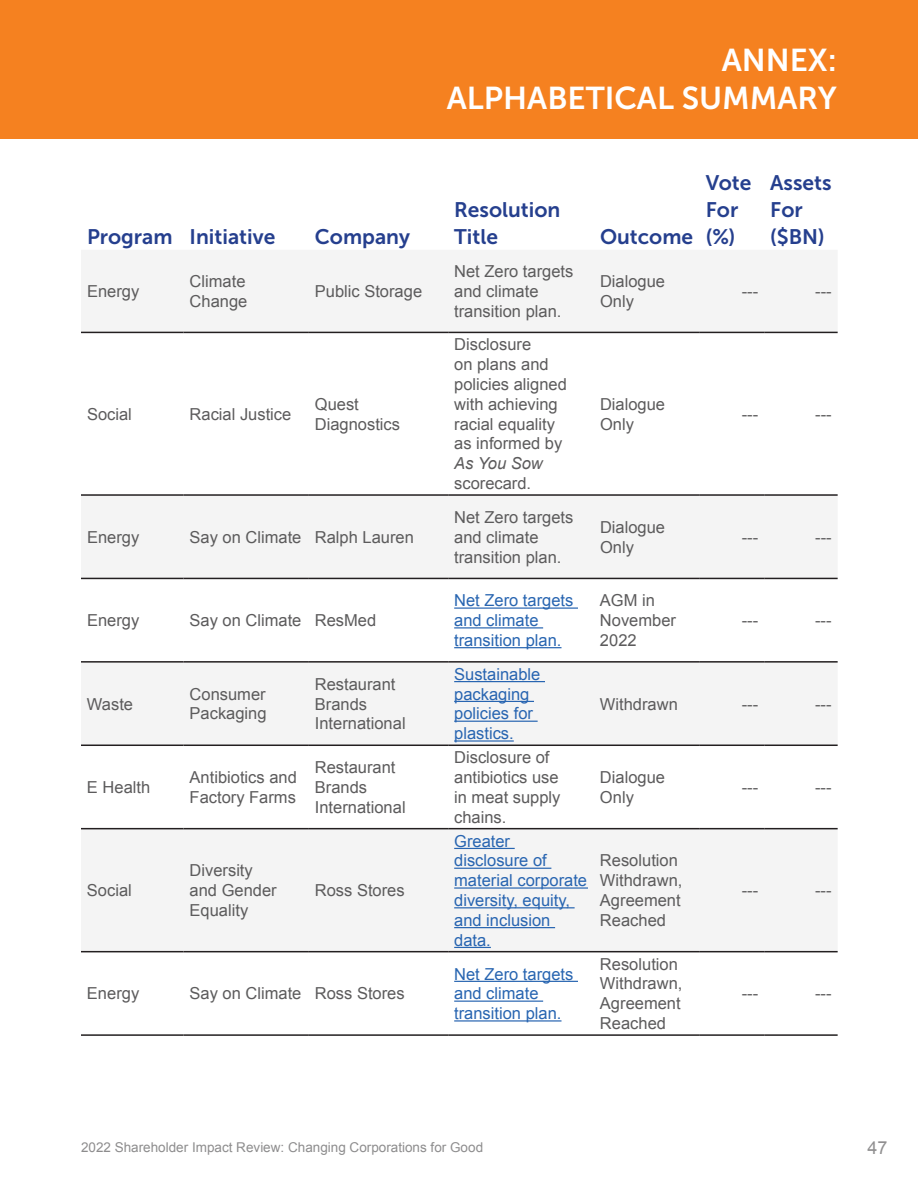
<style>
.page{position:relative;width:918px;height:1188px;background:#fff}
.page>*{position:absolute;margin:0;border:0;box-sizing:border-box;transform-origin:0 0}
.t1{font:31.5px/37.8px "Museo Sans 700";color:#fff;text-align:right}
.t2{font:21px/27px "Museo Sans 700";color:#253f8e}
.t3{font:18px "Arial";color:#5c5b5c}
.t4{font:16.5px/19.8px "Arial";color:#5c5b5c}
.t5{font:16.5px/19.8px "Arial";color:#2865b1}
.t6{font:italic 16.5px "Arial";color:#5c5b5c}
.t7{font:13.5px "Arial";color:#5c5b5c}
</style>
<div class="page">
<div style="left:0;top:0;width:918px;height:139px;background:#f58120"></div>
<svg style="left:81px;top:250px;width:757px;height:701px;fill:#f4f4f4"></svg>
<hr style="left:81px;top:332px;width:103px;height:1px;background:#231f20">
<hr style="left:184px;top:332px;width:125px;height:1px;background:#231f20">
<hr style="left:309px;top:332px;width:139px;height:1px;background:#231f20">
<hr style="left:448px;top:332px;width:146px;height:1px;background:#231f20">
<hr style="left:594px;top:332px;width:106px;height:1px;background:#231f20">
<hr style="left:700px;top:332px;width:64px;height:1px;background:#231f20">
<hr style="left:764px;top:332px;width:74px;height:1px;background:#231f20">
<hr style="left:81px;top:494px;width:103px;height:2px;background:#231f20">
<hr style="left:184px;top:494px;width:125px;height:2px;background:#231f20">
<hr style="left:309px;top:494px;width:139px;height:2px;background:#231f20">
<hr style="left:448px;top:494px;width:146px;height:2px;background:#231f20">
<hr style="left:594px;top:494px;width:106px;height:2px;background:#231f20">
<hr style="left:700px;top:494px;width:64px;height:2px;background:#231f20">
<hr style="left:764px;top:494px;width:74px;height:2px;background:#231f20">
<hr style="left:81px;top:578px;width:103px;height:1px;background:#231f20">
<hr style="left:184px;top:578px;width:125px;height:1px;background:#231f20">
<hr style="left:309px;top:578px;width:139px;height:1px;background:#231f20">
<hr style="left:448px;top:578px;width:146px;height:1px;background:#231f20">
<hr style="left:594px;top:578px;width:106px;height:1px;background:#231f20">
<hr style="left:700px;top:578px;width:64px;height:1px;background:#231f20">
<hr style="left:764px;top:578px;width:74px;height:1px;background:#231f20">
<hr style="left:81px;top:661px;width:103px;height:2px;background:#231f20">
<hr style="left:184px;top:661px;width:125px;height:2px;background:#231f20">
<hr style="left:309px;top:661px;width:139px;height:2px;background:#231f20">
<hr style="left:448px;top:661px;width:146px;height:2px;background:#231f20">
<hr style="left:594px;top:661px;width:106px;height:2px;background:#231f20">
<hr style="left:700px;top:661px;width:64px;height:2px;background:#231f20">
<hr style="left:764px;top:661px;width:74px;height:2px;background:#231f20">
<hr style="left:81px;top:745px;width:103px;height:1px;background:#231f20">
<hr style="left:184px;top:745px;width:125px;height:1px;background:#231f20">
<hr style="left:309px;top:745px;width:139px;height:1px;background:#231f20">
<hr style="left:448px;top:745px;width:146px;height:1px;background:#231f20">
<hr style="left:594px;top:745px;width:106px;height:1px;background:#231f20">
<hr style="left:700px;top:745px;width:64px;height:1px;background:#231f20">
<hr style="left:764px;top:745px;width:74px;height:1px;background:#231f20">
<hr style="left:81px;top:828px;width:103px;height:1px;background:#231f20">
<hr style="left:184px;top:828px;width:125px;height:1px;background:#231f20">
<hr style="left:309px;top:828px;width:139px;height:1px;background:#231f20">
<hr style="left:448px;top:828px;width:146px;height:1px;background:#231f20">
<hr style="left:594px;top:828px;width:106px;height:1px;background:#231f20">
<hr style="left:700px;top:828px;width:64px;height:1px;background:#231f20">
<hr style="left:764px;top:828px;width:74px;height:1px;background:#231f20">
<hr style="left:81px;top:951px;width:103px;height:1px;background:#231f20">
<hr style="left:184px;top:951px;width:125px;height:1px;background:#231f20">
<hr style="left:309px;top:951px;width:139px;height:1px;background:#231f20">
<hr style="left:448px;top:951px;width:146px;height:1px;background:#231f20">
<hr style="left:594px;top:951px;width:106px;height:1px;background:#231f20">
<hr style="left:700px;top:951px;width:64px;height:1px;background:#231f20">
<hr style="left:764px;top:951px;width:74px;height:1px;background:#231f20">
<hr style="left:81px;top:1034px;width:103px;height:2px;background:#231f20">
<hr style="left:184px;top:1034px;width:125px;height:2px;background:#231f20">
<hr style="left:309px;top:1034px;width:139px;height:2px;background:#231f20">
<hr style="left:448px;top:1034px;width:146px;height:2px;background:#231f20">
<hr style="left:594px;top:1034px;width:106px;height:2px;background:#231f20">
<hr style="left:700px;top:1034px;width:64px;height:2px;background:#231f20">
<hr style="left:764px;top:1034px;width:74px;height:2px;background:#231f20">
<hr style="left:454px;top:607px;width:124px;height:2px;background:#2865b1">
<hr style="left:454px;top:627px;width:89px;height:2px;background:#2865b1">
<hr style="left:454px;top:647px;width:108px;height:1px;background:#2865b1">
<hr style="left:454px;top:681px;width:91px;height:1px;background:#2865b1">
<hr style="left:454px;top:701px;width:80px;height:1px;background:#2865b1">
<hr style="left:454px;top:721px;width:84px;height:1px;background:#2865b1">
<hr style="left:454px;top:740px;width:60px;height:2px;background:#2865b1">
<hr style="left:454px;top:848px;width:61px;height:1px;background:#2865b1">
<hr style="left:454px;top:868px;width:97px;height:1px;background:#2865b1">
<hr style="left:454px;top:887px;width:134px;height:2px;background:#2865b1">
<hr style="left:454px;top:907px;width:121px;height:1px;background:#2865b1">
<hr style="left:454px;top:927px;width:101px;height:1px;background:#2865b1">
<hr style="left:454px;top:947px;width:37px;height:1px;background:#2865b1">
<hr style="left:454px;top:981px;width:124px;height:1px;background:#2865b1">
<hr style="left:454px;top:1001px;width:89px;height:1px;background:#2865b1">
<hr style="left:454px;top:1020px;width:108px;height:2px;background:#2865b1">
<h1 class="t1" style="left:447px;top:41px;width:392px">ANNEX:<br>ALPHABETICAL SUMMARY</h1>
<p class="t2" style="left:87px;top:223px;width:190px">Program Initiative</p>
<p class="t2" style="left:315px;top:223px;width:97px">Company</p>
<p class="t4" style="left:87px;top:281px;width:54px">Energy</p>
<p class="t4" style="left:190px;top:271px;width:59px">Climate<br>Change</p>
<p class="t4" style="left:315px;top:281px;width:109px">Public Storage</p>
<p class="t4" style="left:87px;top:404px;width:46px">Social</p>
<p class="t4" style="left:190px;top:404px;width:103px">Racial Justice</p>
<p class="t4" style="left:315px;top:394px;width:87px">Quest<br>Diagnostics</p>
<p class="t4" style="left:87px;top:527px;width:54px">Energy</p>
<p class="t4" style="left:190px;top:527px;width:226px">Say on Climate Ralph Lauren</p>
<p class="t4" style="left:87px;top:611px;width:54px">Energy</p>
<p class="t4" style="left:190px;top:611px;width:188px">Say on Climate ResMed</p>
<p class="t2" style="left:454px;top:196px;width:108px">Resolution<br>Title</p>
<p class="t2" style="left:600px;top:223px;width:95px">Outcome</p>
<p class="t4" style="left:454px;top:261px;width:121px">Net Zero targets and climate transition plan.</p>
<p class="t4" style="left:600px;top:271px;width:67px">Dialogue<br>Only</p>
<p class="t4" style="left:454px;top:335px;width:114px">Disclosure<br>on plans and policies aligned with achieving racial equality as informed by</p>
<p class="t6" style="left:454px;top:453px;width:90px">As You Sow</p>
<p class="t4" style="left:454px;top:474px;width:79px">scorecard.</p>
<p class="t4" style="left:600px;top:394px;width:67px">Dialogue<br>Only</p>
<p class="t4" style="left:454px;top:507px;width:121px">Net Zero targets and climate transition plan.</p>
<p class="t4" style="left:600px;top:517px;width:67px">Dialogue<br>Only</p>
<p class="t5" style="left:454px;top:591px;width:121px">Net Zero targets and climate transition plan.</p>
<p class="t4" style="left:600px;top:591px;width:78px">AGM in<br>November<br>2022</p>
<p class="t2" style="left:706px;top:169px;width:47px">Vote<br>For (%)</p>
<p class="t2" style="left:770px;top:169px;width:63px">Assets<br>For ($BN)</p>
<p class="t4" style="left:742px;top:281px;width:18px">---</p>
<p class="t4" style="left:815px;top:281px;width:18px">---</p>
<p class="t4" style="left:742px;top:404px;width:18px">---</p>
<p class="t4" style="left:815px;top:404px;width:18px">---</p>
<p class="t4" style="left:742px;top:527px;width:18px">---</p>
<p class="t4" style="left:815px;top:527px;width:18px">---</p>
<p class="t4" style="left:742px;top:611px;width:18px">---</p>
<p class="t4" style="left:815px;top:611px;width:18px">---</p>
<p class="t4" style="left:87px;top:694px;width:48px">Waste</p>
<p class="t4" style="left:190px;top:684px;width:79px">Consumer<br>Packaging</p>
<p class="t4" style="left:315px;top:674px;width:92px">Restaurant<br>Brands<br>International</p>
<p class="t5" style="left:454px;top:664px;width:88px">Sustainable packaging policies for plastics.</p>
<p class="t4" style="left:87px;top:777px;width:65px">E Health</p>
<p class="t4" style="left:190px;top:768px;width:109px">Antibiotics and<br>Factory Farms</p>
<p class="t4" style="left:315px;top:758px;width:92px">Restaurant<br>Brands<br>International</p>
<p class="t4" style="left:454px;top:748px;width:108px">Disclosure of antibiotics use in meat supply chains.</p>
<p class="t4" style="left:87px;top:881px;width:46px">Social</p>
<p class="t4" style="left:190px;top:861px;width:89px">Diversity and Gender<br>Equality</p>
<p class="t4" style="left:315px;top:881px;width:91px">Ross Stores</p>
<p class="t5" style="left:454px;top:831px;width:134px">Greater disclosure of material corporate diversity, equity, and inclusion data.</p>
<p class="t4" style="left:600px;top:694px;width:79px">Withdrawn</p>
<p class="t4" style="left:742px;top:694px;width:18px">---</p>
<p class="t4" style="left:815px;top:694px;width:18px">---</p>
<p class="t4" style="left:600px;top:768px;width:67px">Dialogue<br>Only</p>
<p class="t4" style="left:600px;top:851px;width:84px">Resolution<br>Withdrawn,<br>Agreement<br>Reached</p>
<p class="t4" style="left:742px;top:777px;width:18px">---</p>
<p class="t4" style="left:815px;top:777px;width:18px">---</p>
<p class="t4" style="left:742px;top:881px;width:18px">---</p>
<p class="t4" style="left:815px;top:881px;width:18px">---</p>
<p class="t4" style="left:87px;top:984px;width:54px">Energy</p>
<p class="t4" style="left:190px;top:984px;width:217px">Say on Climate Ross Stores</p>
<p class="t5" style="left:454px;top:964px;width:121px">Net Zero targets and climate transition plan.</p>
<p class="t4" style="left:600px;top:954px;width:84px">Resolution<br>Withdrawn,<br>Agreement<br>Reached</p>
<p class="t4" style="left:742px;top:984px;width:18px">---</p>
<p class="t4" style="left:815px;top:984px;width:18px">---</p>
<p class="t7" style="left:81px;top:1139px;width:404px">2022 Shareholder Impact Review: Changing Corporations for Good</p>
<p class="t3" style="left:867px;top:1136px;width:22px">47</p>
</div>
